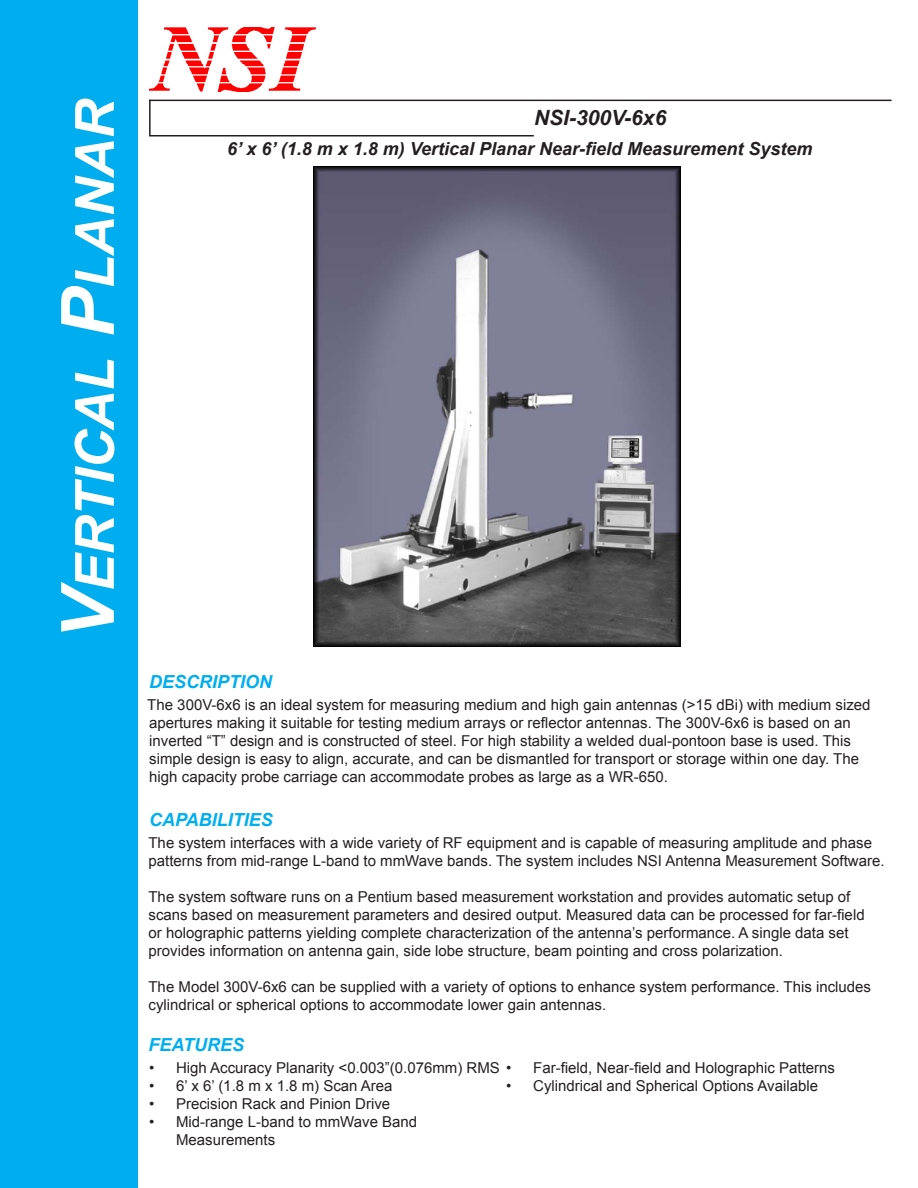
<style>
.page{position:relative;width:918px;height:1188px;background:#fff}
.page>*{position:absolute;margin:0;border:0;box-sizing:border-box;transform-origin:0 0}
.t1{font:italic 700 54px "Arial";letter-spacing:-.01em;color:#fff}
.t2{font:italic 700 21px "Arial";color:#231f20}
.t3{font:italic 700 18px "Arial";color:#231f20}
.t4{font:italic 700 18px "Arial";color:#00aeef}
.t5{font:15px/18px "Arial";color:#231f20}
.s1{font-size:73.5px}
</style>
<div class="page">
<div style="left:0;top:0;width:137px;height:1188px;background:#00aeef"></div>
<img style="left:149px;top:27px;width:167px;height:65px">
<hr style="left:149px;top:100px;width:743px;height:1px;background:#231f20">
<hr style="left:149px;top:100px;width:2px;height:35px;background:#231f20">
<hr style="left:149px;top:135px;width:385px;height:1px;background:#231f20">
<img style="left:314px;top:167px;width:367px;height:479px">
<p class="t1" style="left:59px;top:640px;width:543px;rotate:-90deg"><span class="s1">V</span>ERTICAL <span class="s1">P</span>LANAR</p>
<p class="t2" style="left:534px;top:104px;width:134px">NSI-300V-6x6</p>
<p class="t3" style="left:227px;top:137px;width:587px">6’ x 6’ (1.8 m x 1.8 m) Vertical Planar Near-field Measurement System</p>
<p class="t4" style="left:149px;top:670px;width:125px">DESCRIPTION</p>
<p class="t5" style="left:147px;top:696px;width:725px">The 300V-6x6 is an ideal system for measuring medium and high gain antennas (&gt;15 dBi) with medium sized apertures making it suitable for testing medium arrays or reflector antennas. The 300V-6x6 is based on an inverted “T” design and is constructed of steel. For high stability a welded dual-pontoon base is used. This simple design is easy to align, accurate, and can be dismantled for transport or storage within one day. The high capacity probe carriage can accommodate probes as large as a WR-650.</p>
<p class="t4" style="left:149px;top:808px;width:125px">CAPABILITIES</p>
<p class="t5" style="left:148px;top:834px;width:738px">The system interfaces with a wide variety of RF equipment and is capable of measuring amplitude and phase patterns from mid-range L-band to mmWave bands. The system includes NSI Antenna Measurement Software.</p>
<p class="t5" style="left:148px;top:888px;width:718px">The system software runs on a Pentium based measurement workstation and provides automatic setup of scans based on measurement parameters and desired output. Measured data can be processed for far-field or holographic patterns yielding complete characterization of the antenna’s performance. A single data set provides information on antenna gain, side lobe structure, beam pointing and cross polarization.</p>
<p class="t5" style="left:148px;top:978px;width:724px">The Model 300V-6x6 can be supplied with a variety of options to enhance system performance. This includes cylindrical or spherical options to accommodate lower gain antennas.</p>
<p class="t4" style="left:148px;top:1033px;width:97px">FEATURES</p>
<p class="t5" style="left:149px;top:1059px;width:687px">• High Accuracy Planarity &lt;0.003”(0.076mm) RMS • Far-field, Near-field and Holographic Patterns</p>
<p class="t5" style="left:149px;top:1077px;width:245px">• 6’ x 6’ (1.8 m x 1.8 m) Scan Area</p>
<p class="t5" style="left:149px;top:1095px;width:243px">• Precision Rack and Pinion Drive</p>
<p class="t5" style="left:176px;top:1113px;width:243px;text-indent:-27px">• Mid-range L-band to mmWave Band<br>Measurements</p>
<p class="t5" style="left:506px;top:1077px;width:313px">• Cylindrical and Spherical Options Available</p>
</div>
